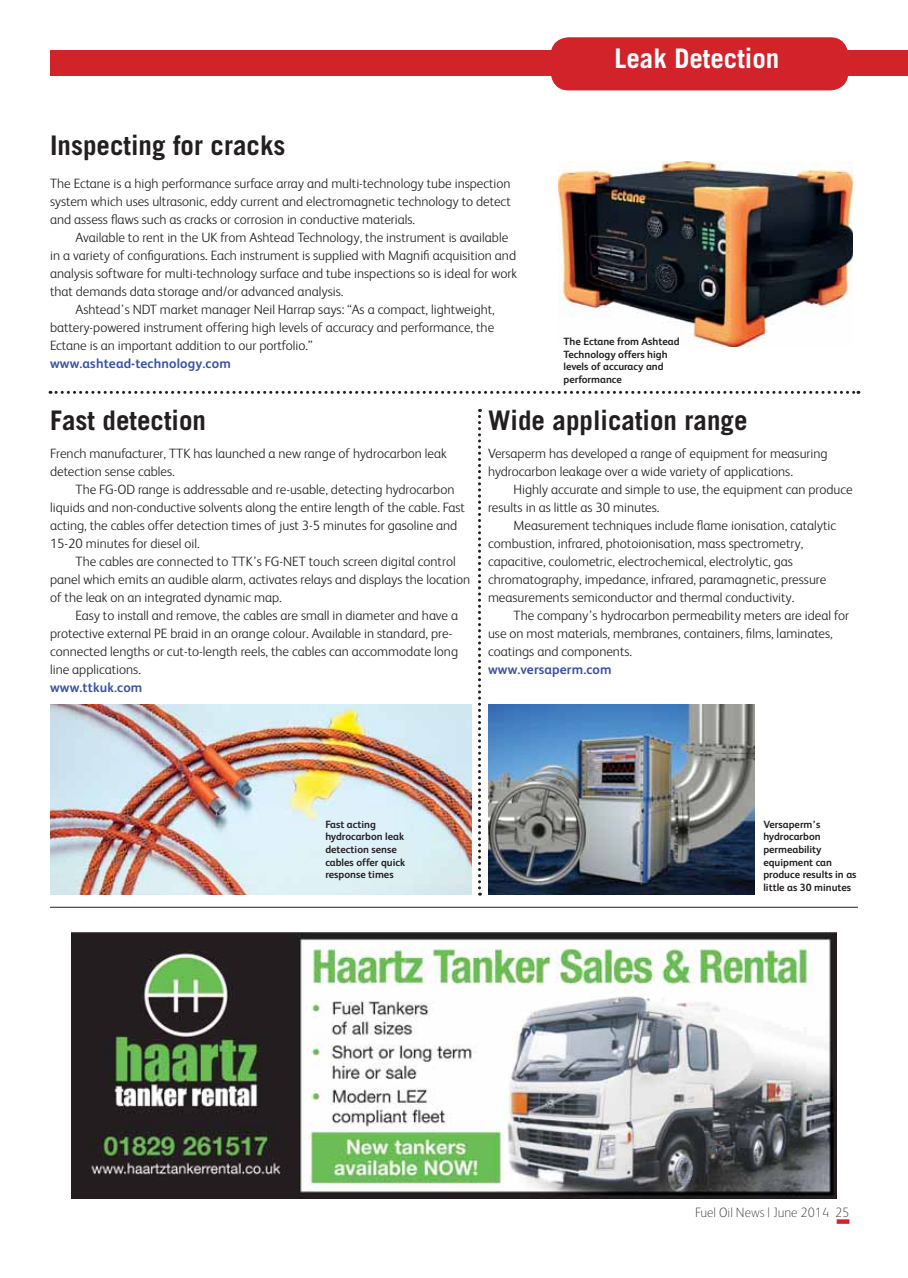
<style>
.page{position:relative;width:908px;height:1278px;background:#fff}
.page>*{position:absolute;margin:0;border:0;box-sizing:border-box;transform-origin:0 0}
.t1{font:700 27px "Trade Gothic LT Std";color:#231f20}
.t2{font:700 27px "Trade Gothic LT Std";color:#fff}
.t3{font:300 13.5px/18px "FS Albert";color:#231f20}
.t4{font:700 13.5px "FS Albert";letter-spacing:.01em;color:#3953a4}
.t5{font:100 13.5px "FS Albert";color:#231f20}
.t6{font:700 10.5px/12.6px "FS Albert";color:#231f20}
</style>
<div class="page">
<div style="left:837px;top:1219px;width:12px;height:5px;background:#d2232a"></div>
<div style="left:551px;top:37px;width:297px;height:53px;background:#d2232a;border-radius:18px"></div>
<div style="left:50px;top:50px;width:858px;height:26px;background:#d2232a"></div>
<hr style="left:50px;top:907px;width:808px;height:1px;background:#231f20">
<img style="left:72px;top:932px;width:764px;height:266px">
<img style="left:558px;top:162px;width:295px;height:185px">
<img style="left:50px;top:705px;width:421px;height:189px">
<img style="left:488px;top:705px;width:267px;height:189px">
<svg style="left:50px;top:391px;width:809px;height:3px"></svg>
<svg style="left:478px;top:409px;width:3px;height:487px"></svg>
<h1 class="t2" style="left:614px;top:49px;width:167px">Leak Detection</h1>
<h1 class="t1" style="left:50px;top:135px;width:237px">Inspecting for cracks</h1>
<p class="t3" style="left:50px;top:175px;width:462px;text-align:justify">The Ectane is a high performance surface array and multi-technology tube inspection system which uses ultrasonic, eddy current and electromagnetic technology to detect and assess flaws such as cracks or corrosion in conductive materials.</p>
<p class="t3" style="left:76px;top:229px;width:434px">Available to rent in the UK from Ashtead Technology, the instrument is available</p>
<p class="t3" style="left:50px;top:247px;width:468px">in a variety of configurations. Each instrument is supplied with Magnifi acquisition and</p>
<p class="t3" style="left:50px;top:265px;width:469px">analysis software for multi-technology surface and tube inspections so is ideal for work</p>
<p class="t3" style="left:50px;top:283px;width:295px">that demands data storage and/or advanced analysis.</p>
<p class="t3" style="left:76px;top:301px;width:421px">Ashtead’s NDT market manager Neil Harrap says: “As a compact, lightweight,</p>
<p class="t3" style="left:50px;top:319px;width:446px">battery-powered instrument offering high levels of accuracy and performance, the</p>
<p class="t3" style="left:50px;top:337px;width:264px">Ectane is an important addition to our portfolio.”</p>
<p class="t4" style="left:50px;top:358px;width:182px">www.ashtead-technology.com</p>
<h1 class="t1" style="left:50px;top:411px;width:158px">Fast detection</h1>
<p class="t3" style="left:50px;top:445px;width:398px">French manufacturer, TTK has launched a new range of hydrocarbon leak detection sense cables.</p>
<p class="t3" style="left:50px;top:481px;width:416px;text-indent:26px">The FG-OD range is addressable and re-usable, detecting hydrocarbon liquids and non-conductive solvents along the entire length of the cable. Fast acting, the cables offer detection times of just 3-5 minutes for gasoline and 15-20 minutes for diesel oil.</p>
<p class="t3" style="left:50px;top:553px;width:422px;text-indent:26px">The cables are connected to TTK’s FG-NET touch screen digital control panel which emits an audible alarm, activates relays and displays the location of the leak on an integrated dynamic map.</p>
<p class="t3" style="left:50px;top:607px;width:410px;text-indent:26px">Easy to install and remove, the cables are small in diameter and have a protective external PE braid in an orange colour. Available in standard, pre&shy;connected lengths or cut-to-length reels, the cables can accommodate long line applications.</p>
<p class="t4" style="left:50px;top:682px;width:94px">www.ttkuk.com</p>
<p class="t6" style="left:563px;top:336px;width:118px">The Ectane from Ashtead<br>Technology offers high levels of accuracy and performance</p>
<h1 class="t1" style="left:488px;top:411px;width:261px">Wide application range</h1>
<p class="t3" style="left:488px;top:445px;width:341px">Versaperm has developed a range of equipment for measuring hydrocarbon leakage over a wide variety of applications.</p>
<p class="t3" style="left:488px;top:481px;width:366px;text-indent:26px">Highly accurate and simple to use, the equipment can produce results in as little as 30 minutes.</p>
<p class="t3" style="left:488px;top:517px;width:350px;text-indent:26px">Measurement techniques include flame ionisation, catalytic combustion, infrared, photoionisation, mass spectrometry, capacitive, coulometric, electrochemical, electrolytic, gas chromatography, impedance, infrared, paramagnetic, pressure measurements semiconductor and thermal conductivity.</p>
<p class="t3" style="left:488px;top:607px;width:362px;text-indent:26px">The company’s hydrocarbon permeability meters are ideal for use on most materials, membranes, containers, films, laminates, coatings and components.</p>
<p class="t4" style="left:488px;top:664px;width:125px">www.versaperm.com</p>
<p class="t6" style="left:325px;top:819px;width:81px">Fast acting hydrocarbon leak detection sense cables offer quick response times</p>
<p class="t6" style="left:763px;top:819px;width:95px">Versaperm’s hydrocarbon permeability equipment can produce results in as little as 30 minutes</p>
<p class="t5" style="left:695px;top:1207px;width:156px">Fuel Oil News | June 2014 25</p>
</div>
